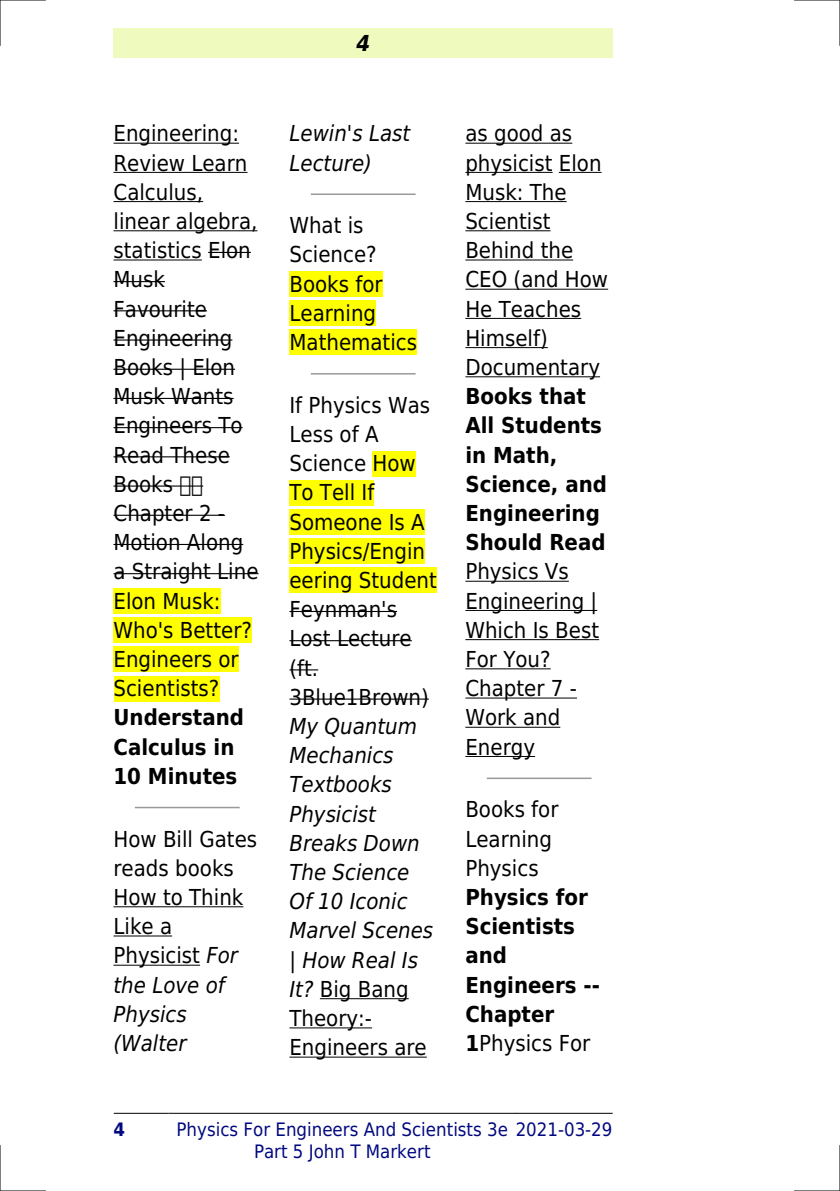
<style>
.page{position:relative;width:840px;height:1191px;background:#fff}
.page>*{position:absolute;margin:0;border:0;box-sizing:border-box;transform-origin:0 0}
.t1{font:22px/29.2px "DejaVu Sans Condensed";color:#000}
.t2{font:700 22px/29.2px "DejaVu Sans Condensed";color:#000}
.t3{font:italic 22px/29.2px "DejaVu Sans Condensed";color:#000}
.t4{font:italic 700 22px "DejaVu Sans Condensed";color:#000}
.t5{font:18.6px/22.2px "DejaVu Sans Condensed";color:#000880}
.t6{font:700 18.6px "DejaVu Sans Condensed";color:#000880}
.s1{font-style:italic}
.s2{font-style:normal}
.s3{font-weight:400}
</style>
<div class="page">
<div style="left:113px;top:28px;width:499px;height:30px;background:#effbbe"></div>
<hr style="left:114px;top:1113px;width:55px;height:1px;background:#000">
<hr style="left:169px;top:1113px;width:346px;height:1px;background:#000">
<hr style="left:515px;top:1113px;width:97px;height:1px;background:#000">
<hr style="left:113px;top:143px;width:126px;height:1px;background:#000">
<hr style="left:113px;top:172px;width:134px;height:1px;background:#000">
<hr style="left:113px;top:201px;width:90px;height:1px;background:#000">
<hr style="left:113px;top:230px;width:144px;height:1px;background:#000">
<hr style="left:113px;top:259px;width:89px;height:1px;background:#000">
<hr style="left:208px;top:252px;width:43px;height:1px;background:#000">
<hr style="left:113px;top:281px;width:52px;height:1px;background:#000">
<hr style="left:113px;top:310px;width:94px;height:1px;background:#000">
<hr style="left:113px;top:339px;width:119px;height:1px;background:#000">
<hr style="left:113px;top:369px;width:122px;height:1px;background:#000">
<hr style="left:113px;top:398px;width:120px;height:1px;background:#000">
<hr style="left:113px;top:427px;width:129px;height:1px;background:#000">
<hr style="left:113px;top:456px;width:117px;height:1px;background:#000">
<hr style="left:113px;top:485px;width:90px;height:1px;background:#000">
<hr style="left:113px;top:515px;width:112px;height:1px;background:#000">
<hr style="left:113px;top:544px;width:130px;height:1px;background:#000">
<hr style="left:113px;top:573px;width:145px;height:1px;background:#000">
<div style="left:113px;top:588px;width:107px;height:26px;background:#ff0"></div>
<div style="left:113px;top:617px;width:139px;height:26px;background:#ff0"></div>
<div style="left:113px;top:646px;width:125px;height:26px;background:#ff0"></div>
<div style="left:113px;top:676px;width:106px;height:25px;background:#ff0"></div>
<hr style="left:135px;top:806px;width:104px;height:2px;background:#999">
<hr style="left:113px;top:906px;width:130px;height:1px;background:#000">
<hr style="left:113px;top:935px;width:59px;height:1px;background:#000">
<hr style="left:113px;top:964px;width:87px;height:1px;background:#000">
<hr style="left:311px;top:193px;width:103px;height:2px;background:#999">
<div style="left:289px;top:271px;width:93px;height:26px;background:#ff0"></div>
<div style="left:289px;top:300px;width:87px;height:26px;background:#ff0"></div>
<div style="left:289px;top:330px;width:128px;height:25px;background:#ff0"></div>
<hr style="left:311px;top:373px;width:103px;height:1px;background:#999">
<div style="left:372px;top:451px;width:43px;height:25px;background:#ff0"></div>
<div style="left:289px;top:480px;width:85px;height:25px;background:#ff0"></div>
<div style="left:289px;top:509px;width:135px;height:26px;background:#ff0"></div>
<div style="left:289px;top:538px;width:136px;height:26px;background:#ff0"></div>
<div style="left:289px;top:567px;width:147px;height:26px;background:#ff0"></div>
<hr style="left:289px;top:611px;width:108px;height:1px;background:#000">
<hr style="left:289px;top:640px;width:122px;height:1px;background:#000">
<svg style="left:289px;top:669px;width:29px;height:1px"></svg>
<hr style="left:289px;top:698px;width:139px;height:1px;background:#000">
<hr style="left:320px;top:998px;width:88px;height:1px;background:#000">
<hr style="left:289px;top:1027px;width:83px;height:1px;background:#000">
<hr style="left:289px;top:1056px;width:137px;height:1px;background:#000">
<hr style="left:465px;top:143px;width:107px;height:1px;background:#000">
<hr style="left:465px;top:172px;width:87px;height:1px;background:#000">
<hr style="left:558px;top:172px;width:43px;height:1px;background:#000">
<hr style="left:465px;top:201px;width:101px;height:1px;background:#000">
<hr style="left:465px;top:230px;width:85px;height:1px;background:#000">
<hr style="left:465px;top:259px;width:108px;height:1px;background:#000">
<hr style="left:465px;top:289px;width:142px;height:1px;background:#000">
<hr style="left:465px;top:318px;width:116px;height:1px;background:#000">
<hr style="left:465px;top:347px;width:82px;height:1px;background:#000">
<hr style="left:465px;top:376px;width:134px;height:1px;background:#000">
<hr style="left:465px;top:581px;width:103px;height:1px;background:#000">
<hr style="left:465px;top:610px;width:132px;height:1px;background:#000">
<hr style="left:465px;top:639px;width:134px;height:1px;background:#000">
<hr style="left:465px;top:668px;width:85px;height:1px;background:#000">
<hr style="left:465px;top:697px;width:111px;height:1px;background:#000">
<hr style="left:465px;top:727px;width:95px;height:1px;background:#000">
<hr style="left:465px;top:756px;width:70px;height:1px;background:#000">
<hr style="left:487px;top:777px;width:103px;height:2px;background:#999">
<hr style="left:0;top:0;width:45px;height:1px;background:#000">
<hr style="left:794px;top:0;width:45px;height:1px;background:#000">
<hr style="left:0;top:1190px;width:45px;height:1px;background:#000">
<hr style="left:794px;top:1190px;width:45px;height:1px;background:#000">
<hr style="left:0;top:0;width:1px;height:45px;background:#000">
<hr style="left:0;top:1145px;width:1px;height:46px;background:#000">
<hr style="left:839px;top:0;width:1px;height:45px;background:#000">
<hr style="left:839px;top:1145px;width:1px;height:46px;background:#000">
<svg style="left:180px;top:485px;width:22px;height:2px"></svg>
<p class="t1" style="left:113px;top:119px;width:146px">Engineering:<br>Review Learn<br>Calculus, linear algebra, statistics Elon<br>Musk<br>Favourite<br>Engineering<br>Books | Elon<br>Musk Wants<br>Engineers To<br>Read These<br>Books<br>Chapter 2 -<br>Motion Along a Straight Line<br>Elon Musk:<br>Who's Better?<br>Engineers or<br>Scientists?</p>
<p class="t2" style="left:113px;top:703px;width:132px">Understand<br>Calculus in<br>10 Minutes</p>
<p class="t1" style="left:113px;top:824px;width:145px">How Bill Gates reads books<br>How to Think<br>Like a<br>Physicist <span class="s1">For the Love of<br>Physics (Walter</span></p>
<p class="t4" style="left:356px;top:30px;width:15px">4</p>
<p class="t3" style="left:289px;top:119px;width:122px">Lewin's Last<br>Lecture)</p>
<p class="t1" style="left:289px;top:211px;width:129px">What is<br>Science?<br>Books for<br>Learning<br>Mathematics</p>
<p class="t1" style="left:289px;top:390px;width:149px">If Physics Was<br>Less of A<br>Science How<br>To Tell If<br>Someone Is A<br>Physics/Engin eering Student<br>Feynman's<br>Lost Lecture (ft.<br>3Blue1Brown)</p>
<p class="t3" style="left:289px;top:712px;width:145px">My Quantum<br>Mechanics<br>Textbooks<br>Physicist<br>Breaks Down<br>The Science<br>Of 10 Iconic<br>Marvel Scenes | How Real Is<br>It? <span class="s2">Big Bang<br>Theory:-<br>Engineers are</span></p>
<p class="t1" style="left:465px;top:119px;width:144px">as good as physicist Elon<br>Musk: The<br>Scientist<br>Behind the<br>CEO (and How<br>He Teaches<br>Himself)<br>Documentary</p>
<p class="t2" style="left:465px;top:382px;width:143px">Books that<br>All Students in Math,<br>Science, and<br>Engineering<br>Should Read</p>
<p class="t1" style="left:465px;top:557px;width:135px">Physics Vs<br>Engineering |<br>Which Is Best<br>For You?<br>Chapter 7 -<br>Work and<br>Energy</p>
<p class="t1" style="left:465px;top:795px;width:95px">Books for<br>Learning<br>Physics</p>
<p class="t2" style="left:465px;top:882px;width:136px">Physics for<br>Scientists and<br>Engineers --<br>Chapter<br>1<span class="s3">Physics For</span></p>
<p class="t6" style="left:113px;top:1118px;width:13px">4</p>
<p class="t5" style="left:254px;top:1118px;width:360px;text-indent:-77px">Physics For Engineers And Scientists 3e 2021-03-29<br>Part 5 John T Markert</p>
</div>
